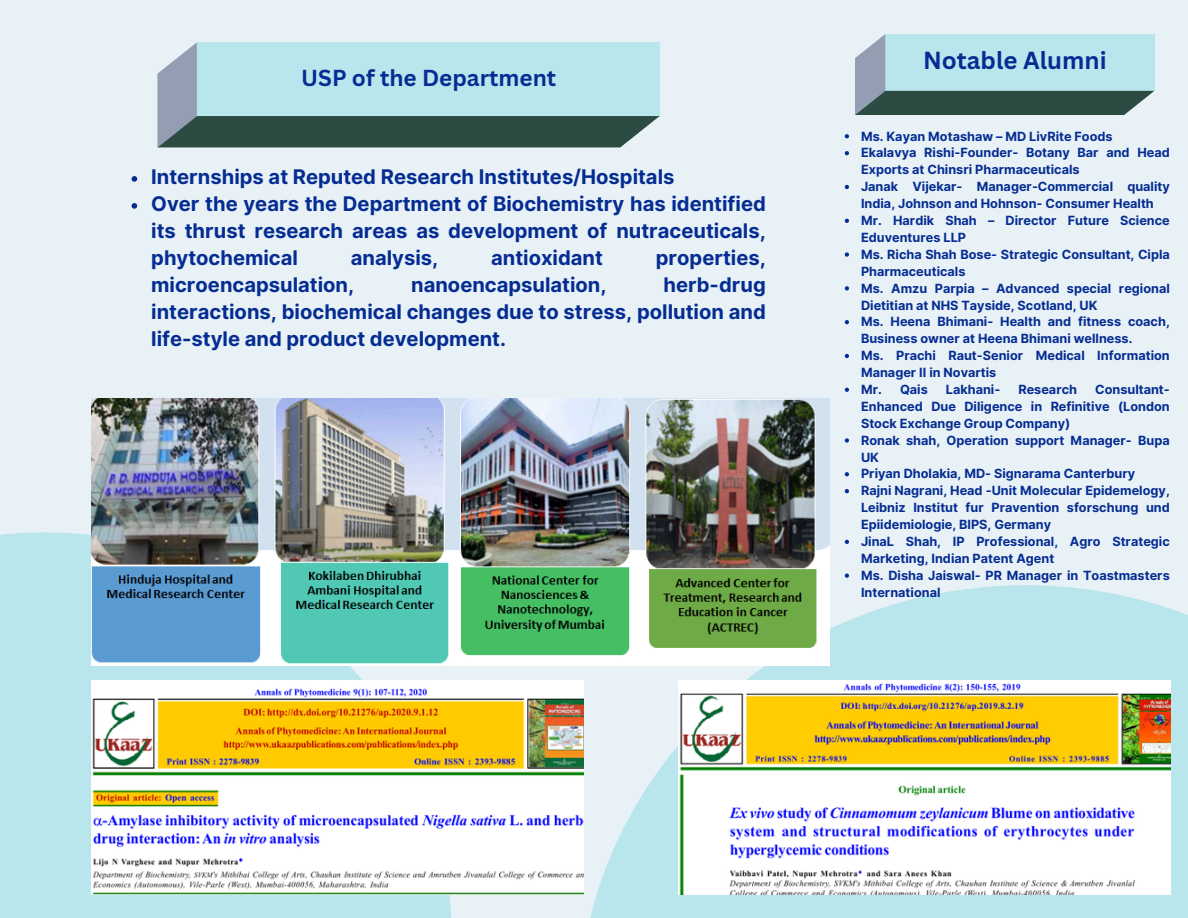
<style>
.page{position:relative;width:1188px;height:918px;background:#e7f1f6}
.page>*{position:absolute;margin:0;border:0;box-sizing:border-box;transform-origin:0 0}
.t1{font:700 24px "Canva Sans";color:#052c92}
.t2{font:700 22.5px "Canva Sans";color:#052c92}
.t3{font:700 20.1px/27px "Inter";color:#052c92;text-align:justify}
.t4{font:700 12.6px/17px "Inter";color:#052c92}
</style>
<div class="page">
<svg style="left:554px;top:573px;width:634px;height:345px;fill:#b9e5ed"></svg>
<svg style="left:0;top:509px;width:474px;height:409px;fill:#b9e5ed"></svg>
<svg style="left:157px;top:42px;width:503px;height:105px"></svg>
<svg style="left:855px;top:34px;width:299px;height:81px"></svg>
<img style="left:92px;top:681px;width:491px;height:214px">
<img style="left:679px;top:681px;width:491px;height:214px">
<img style="left:92px;top:398px;width:738px;height:268px">
<svg style="left:845px;top:134px;width:4px;height:4px"></svg>
<svg style="left:845px;top:151px;width:4px;height:4px"></svg>
<svg style="left:845px;top:185px;width:4px;height:4px"></svg>
<svg style="left:845px;top:219px;width:4px;height:4px"></svg>
<svg style="left:845px;top:252px;width:4px;height:5px"></svg>
<svg style="left:845px;top:286px;width:4px;height:4px"></svg>
<svg style="left:845px;top:320px;width:4px;height:4px"></svg>
<svg style="left:845px;top:354px;width:4px;height:4px"></svg>
<svg style="left:845px;top:388px;width:4px;height:4px"></svg>
<svg style="left:845px;top:438px;width:4px;height:5px"></svg>
<svg style="left:845px;top:472px;width:4px;height:4px"></svg>
<svg style="left:845px;top:489px;width:4px;height:4px"></svg>
<svg style="left:845px;top:540px;width:4px;height:4px"></svg>
<svg style="left:845px;top:574px;width:4px;height:4px"></svg>
<svg style="left:132px;top:176px;width:5px;height:6px"></svg>
<svg style="left:132px;top:203px;width:5px;height:6px"></svg>
<p class="t2" style="left:301px;top:62px;width:257px">USP of the Department</p>
<p class="t3" style="left:151px;top:163px;width:525px">Internships at Reputed Research Institutes/Hospitals</p>
<p class="t3" style="left:151px;top:190px;width:616px">Over the years the Department of Biochemistry has identified its thrust research areas as development of nutraceuticals, phytochemical</p>
<p class="t3" style="left:351px;top:244px;width:89px">analysis,</p>
<p class="t3" style="left:491px;top:244px;width:113px">antioxidant</p>
<p class="t3" style="left:656px;top:244px;width:111px">properties,</p>
<p class="t3" style="left:151px;top:271px;width:204px">microencapsulation,</p>
<p class="t3" style="left:411px;top:271px;width:197px">nanoencapsulation,</p>
<p class="t3" style="left:151px;top:271px;width:616px;text-indent:512px">herb-drug interactions, biochemical changes due to stress, pollution and life-style and product development.</p>
<p class="t1" style="left:923px;top:44px;width:185px">Notable Alumni</p>
<p class="t4" style="left:861px;top:127px;width:253px">Ms. Kayan Motashaw – MD LivRite Foods</p>
<p class="t4" style="left:861px;top:144px;width:310px">Ekalavya Rishi-Founder- Botany Bar and Head<br>Exports at Chinsri Pharmaceuticals</p>
<p class="t4" style="left:861px;top:178px;width:310px">Janak Vijekar- Manager-Commercial quality<br>India, Johnson and Hohnson- Consumer Health</p>
<p class="t4" style="left:861px;top:212px;width:310px">Mr. Hardik Shah – Director Future Science<br>Eduventures LLP</p>
<p class="t4" style="left:861px;top:246px;width:310px">Ms. Richa Shah Bose- Strategic Consultant, Cipla<br>Pharmaceuticals</p>
<p class="t4" style="left:861px;top:280px;width:310px">Ms. Amzu Parpia – Advanced special regional<br>Dietitian at NHS Tayside, Scotland, UK</p>
<p class="t4" style="left:861px;top:313px;width:310px">Ms. Heena Bhimani- Health and fitness coach,<br>Business owner at Heena Bhimani wellness.</p>
<p class="t4" style="left:861px;top:347px;width:310px">Ms. Prachi Raut-Senior Medical Information<br>Manager II in Novartis</p>
<p class="t4" style="left:861px;top:381px;width:68px">Mr. Qais</p>
<p class="t4" style="left:946px;top:381px;width:56px">Lakhani-</p>
<p class="t4" style="left:1018px;top:381px;width:60px">Research</p>
<p class="t4" style="left:861px;top:381px;width:310px;text-align:justify;text-indent:234px">Consultant-Enhanced Due Diligence in Refinitive (London Stock Exchange Group Company)</p>
<p class="t4" style="left:861px;top:432px;width:310px">Ronak shah, Operation support Manager- Bupa<br>UK</p>
<p class="t4" style="left:861px;top:465px;width:276px">Priyan Dholakia, MD- Signarama Canterbury</p>
<p class="t4" style="left:861px;top:482px;width:310px;text-align:justify">Rajni Nagrani, Head -Unit Molecular Epidemelogy, Leibniz Institut fur Pravention sforschung und Epiidemiologie, BIPS, Germany</p>
<p class="t4" style="left:861px;top:533px;width:310px">JinaL Shah, IP Professional, Agro Strategic<br>Marketing, Indian Patent Agent</p>
<p class="t4" style="left:861px;top:567px;width:310px">Ms. Disha Jaiswal- PR Manager in Toastmasters<br>International</p>
</div>
